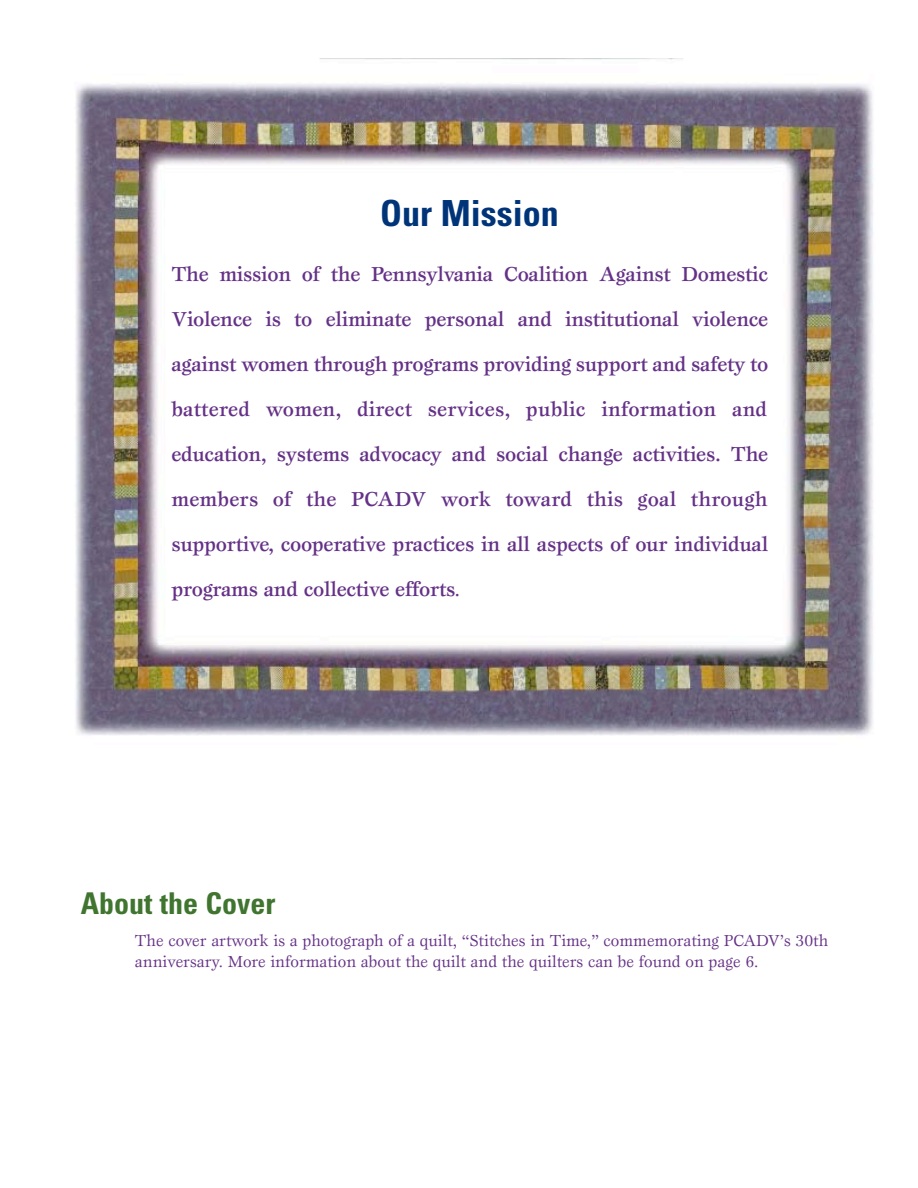
<style>
.page{position:relative;width:918px;height:1188px;background:#fff}
.page>*{position:absolute;margin:0;border:0;box-sizing:border-box;transform-origin:0 0}
.t1{font:700 condensed 36px "Univers";color:#003479}
.t2{font:700 condensed 30px "Univers";color:#407530}
.t3{font:500 21px/45px "Esprit";letter-spacing:-.015em;color:#653187;text-align:justify}
.t4{font:16.5px/21px "Esprit";color:#653187}
.s1{font-size:18px}
</style>
<div class="page">
<img style="left:75px;top:58px;width:798px;height:678px">
<h1 class="t1" style="left:380px;top:200px;width:180px">Our Mission</h1>
<p class="t3" style="left:171px;top:254px;width:599px">The mission of the Pennsylvania Coalition Against Domestic Violence is to eliminate personal and institutional violence against women through programs providing support and safety to battered women, direct services, public information and education, systems advocacy and social change activities. The members of the PCADV work toward this goal through supportive, cooperative practices in all aspects of our individual programs and collective efforts<span class="s1">.</span></p>
<h2 class="t2" style="left:81px;top:892px;width:196px">About the Cover</h2>
<p class="t4" style="left:135px;top:931px;width:695px">The cover artwork is a photograph of a quilt, “Stitches in Time,” commemorating PCADV’s 30th anniversary. More information about the quilt and the quilters can be found on page 6.</p>
</div>
